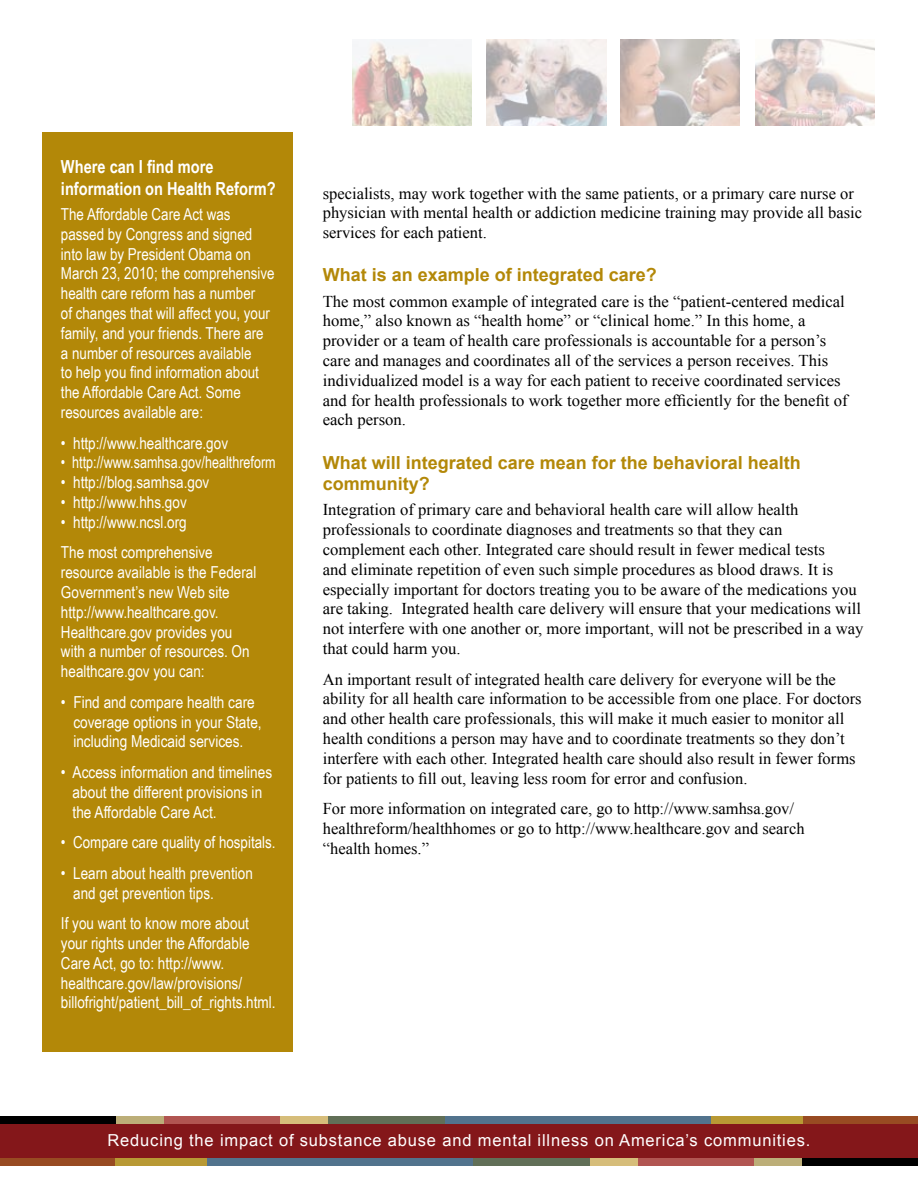
<style>
.page{position:relative;width:918px;height:1188px;background:#fff}
.page>*{position:absolute;margin:0;border:0;box-sizing:border-box;transform-origin:0 0}
.t1{font:700 18px/21.6px "Arial";color:#b38808}
.t2{font:700 18px/21.6px "Arial Narrow";color:#fff}
.t3{font:16.5px/19.8px "Times New Roman";color:#000}
.Lbody{font:16.5px/19.8px "Arial Narrow";color:#fff}
.t4{font:16.5px "Arial";letter-spacing:.05em;color:#fff}
.Lbody-2{font:16.5px/19.8px "Arial Narrow";color:#fff;scale:.93 1}
</style>
<div class="page">
<img style="left:487px;top:40px;width:119px;height:85px">
<img style="left:620px;top:40px;width:120px;height:85px">
<img style="left:353px;top:40px;width:119px;height:85px">
<img style="left:755px;top:40px;width:120px;height:85px">
<div style="left:42px;top:132px;width:251px;height:919px;background:#b38808"></div>
<div style="left:0;top:1120px;width:918px;height:44px;background:#84171a"></div>
<div style="left:801px;top:1116px;width:117px;height:7px;background:#984b22"></div>
<div style="left:444px;top:1116px;width:269px;height:7px;background:#52738d"></div>
<div style="left:711px;top:1116px;width:91px;height:7px;background:#b89934"></div>
<div style="left:328px;top:1116px;width:116px;height:7px;background:#616f57"></div>
<div style="left:164px;top:1116px;width:116px;height:7px;background:#b15551"></div>
<div style="left:280px;top:1116px;width:48px;height:7px;background:#d6bd7a"></div>
<div style="left:0;top:1116px;width:117px;height:7px;background:#000"></div>
<div style="left:117px;top:1116px;width:47px;height:7px;background:#bcae78"></div>
<div style="left:0;top:1158px;width:117px;height:8px;background:#984b22"></div>
<div style="left:205px;top:1158px;width:269px;height:8px;background:#52738d"></div>
<div style="left:116px;top:1158px;width:91px;height:8px;background:#b89934"></div>
<div style="left:474px;top:1158px;width:116px;height:8px;background:#616f57"></div>
<div style="left:638px;top:1158px;width:116px;height:8px;background:#b15551"></div>
<div style="left:590px;top:1158px;width:48px;height:8px;background:#d6bd7a"></div>
<div style="left:801px;top:1158px;width:117px;height:8px;background:#000"></div>
<div style="left:754px;top:1158px;width:47px;height:8px;background:#bcae78"></div>
<h3 class="t2" style="left:61px;top:155px;width:216px">Where can I find more information on Health Reform?</h3>
<p class="Lbody" style="left:61px;top:204px;width:215px">The Affordable Care Act was passed by Congress and signed into law by President Obama on<br>March 23, 2010; the comprehensive health care reform has a number<br>of changes that will affect you, your family, and your friends. There are a number of resources available<br>to help you find information about the Affordable Care Act. Some resources available are:</p>
<p class="Lbody" style="left:61px;top:432px;width:6px">•</p>
<p class="Lbody-2" style="left:61px;top:452px;width:232px">• http://www.samhsa.gov/healthreform •<br>•</p>
<p class="Lbody" style="left:73px;top:432px;width:156px">http://www.healthcare.gov</p>
<p class="Lbody" style="left:73px;top:472px;width:138px">http://blog.samhsa.gov</p>
<p class="Lbody" style="left:73px;top:492px;width:115px">http://www.hhs.gov</p>
<p class="Lbody" style="left:61px;top:512px;width:127px">• http://www.ncsl.org</p>
<p class="Lbody" style="left:61px;top:542px;width:197px">The most comprehensive resource available is the Federal<br>Government’s new Web site http://www.healthcare.gov.<br>Healthcare.gov provides you with a number of resources. On healthcare.gov you can:</p>
<p class="Lbody" style="left:61px;top:692px;width:6px">•</p>
<p class="Lbody" style="left:73px;top:692px;width:190px">Find and compare health care coverage options in your State, including Medicaid services.</p>
<p class="Lbody" style="left:73px;top:782px;width:191px">about the different provisions in the Affordable Care Act.</p>
<p class="Lbody" style="left:73px;top:832px;width:204px">Compare care quality of hospitals.</p>
<p class="Lbody" style="left:73px;top:863px;width:181px">Learn about health prevention and get prevention tips.</p>
<p class="Lbody" style="left:61px;top:913px;width:216px">If you want to know more about your rights under the Affordable Care Act, go to: http://www. healthcare.gov/law/provisions/ billofright/patient_bill_of_rights.html.</p>
<p class="Lbody" style="left:61px;top:762px;width:213px">• Access information and timelines</p>
<p class="Lbody" style="left:61px;top:827px;width:6px;line-height:30.6px">• •</p>
<p class="t3" style="left:323px;top:183px;width:541px">specialists, may work together with the same patients, or a primary care nurse or physician with mental health or addiction medicine training may provide all basic services for each patient.</p>
<h2 class="t1" style="left:323px;top:265px;width:336px">What is an example of integrated care?</h2>
<p class="t3" style="left:323px;top:291px;width:526px">The most common example of integrated care is the “patient-centered medical home,” also known as “health home” or “clinical home.” In this home, a provider or a team of health care professionals is accountable for a person’s care and manages and coordinates all of the services a person receives. This individualized model is a way for each patient to receive coordinated services and for health professionals to work together more efficiently for the benefit of each person.</p>
<h2 class="t1" style="left:323px;top:452px;width:480px">What will integrated care mean for the behavioral health community?</h2>
<p class="t3" style="left:323px;top:500px;width:542px">Integration of primary care and behavioral health care will allow health professionals to coordinate diagnoses and treatments so that they can complement each other. Integrated care should result in fewer medical tests<br>and eliminate repetition of even such simple procedures as blood draws. It is especially important for doctors treating you to be aware of the medications you are taking. Integrated health care delivery will ensure that your medications will not interfere with one another or, more important, will not be prescribed in a way that could harm you.</p>
<p class="t3" style="left:323px;top:669px;width:540px">An important result of integrated health care delivery for everyone will be the ability for all health care information to be accessible from one place. For doctors and other health care professionals, this will make it much easier to monitor all health conditions a person may have and to coordinate treatments so they don’t interfere with each other. Integrated health care should also result in fewer forms for patients to fill out, leaving less room for error and confusion.</p>
<p class="t3" style="left:323px;top:799px;width:483px">For more information on integrated care, go to http://www.samhsa.gov/ healthreform/healthhomes or go to http://www.healthcare.gov and search “health homes.”</p>
<p class="t4" style="left:108px;top:1129px;width:704px">Reducing the impact of substance abuse and mental illness on America’s communities.</p>
</div>
